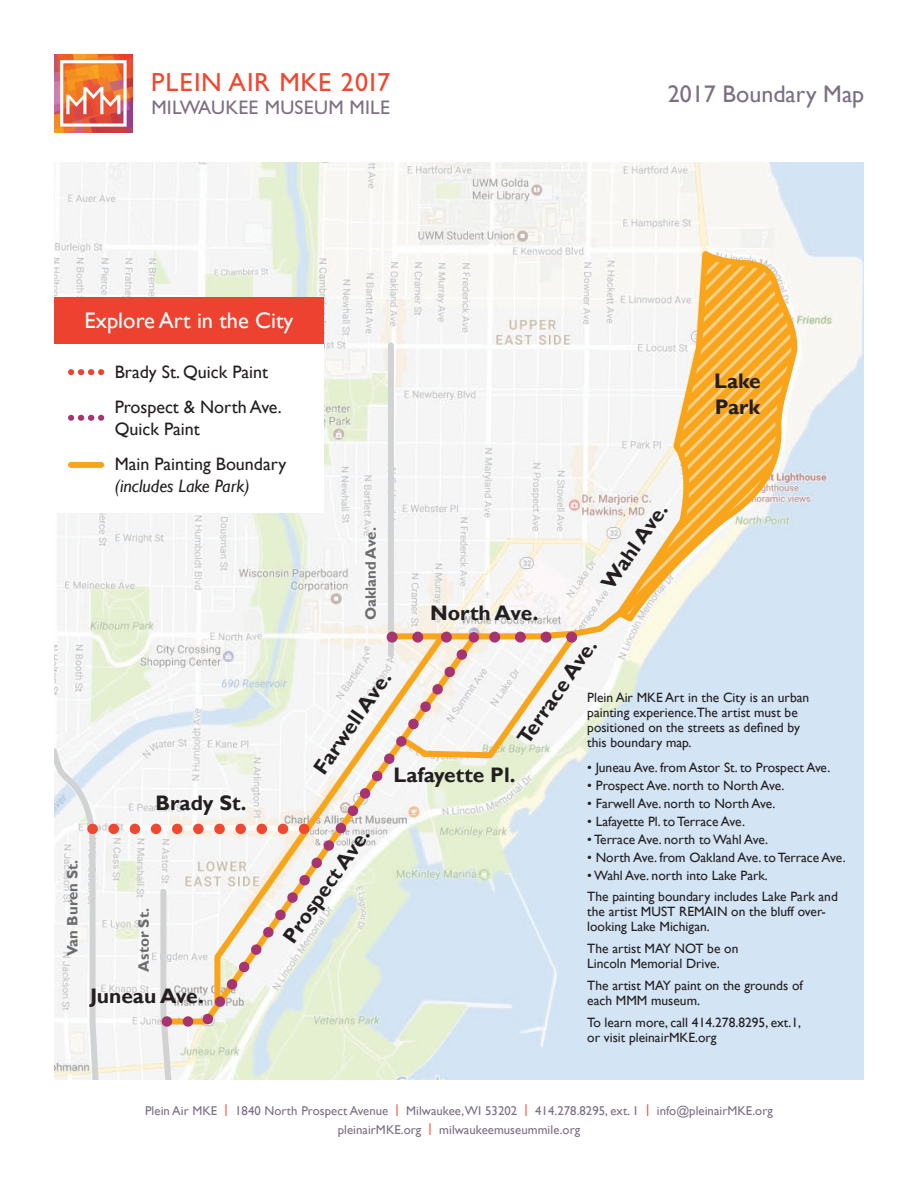
<style>
.page{position:relative;width:918px;height:1188px;background:#fff}
.page>*{position:absolute;margin:0;border:0;box-sizing:border-box;transform-origin:0 0}
.t1{font:26.25px "Gill Sans";letter-spacing:.02em;color:#ef4730}
.t2{font:24px "Gill Sans";color:#7c6f85}
.t3{font:22.5px "Gill Sans";color:#fff}
.t4{font:700 21px/25.2px "Gill Sans";color:#231f20}
.t5{font:19.65px "Gill Sans";letter-spacing:.01em;color:#7e6f84}
.t6{font:18px/35.1px "Gill Sans";color:#231f20}
.t7{font:italic 18px "Gill Sans";color:#231f20}
.t8{font:700 15px "Gill Sans";color:#6c6d70}
.t9{font:13.5px/15px "Gill Sans";color:#231f20}
.t10{font:12.75px/19.5px "Gill Sans";letter-spacing:.005em;color:#7c6f85;text-align:center}
.s1{color:#ee4231}
</style>
<div class="page">
<img style="left:54px;top:54px;width:79px;height:79px">
<svg style="left:60px;top:60px;width:67px;height:67px"></svg>
<img style="left:54px;top:162px;width:810px;height:918px">
<svg style="left:54px;top:745px;width:258px;height:335px"></svg>
<svg style="left:385px;top:254px;width:413px;height:507px"></svg>
<svg style="left:153px;top:623px;width:336px;height:409px"></svg>
<div style="left:387px;top:632px;width:11px;height:11px;background:#a53471;border-radius:50%"></div>
<div style="left:566px;top:632px;width:11px;height:11px;background:#a53471;border-radius:50%"></div>
<div style="left:541px;top:632px;width:11px;height:11px;background:#a53471;border-radius:50%"></div>
<div style="left:515px;top:632px;width:11px;height:11px;background:#a53471;border-radius:50%"></div>
<div style="left:489px;top:632px;width:11px;height:11px;background:#a53471;border-radius:50%"></div>
<div style="left:441px;top:632px;width:11px;height:11px;background:#a53471;border-radius:50%"></div>
<div style="left:412px;top:632px;width:11px;height:11px;background:#a53471;border-radius:50%"></div>
<div style="left:54px;top:297px;width:270px;height:47px;background:#ee4231"></div>
<div style="left:54px;top:344px;width:270px;height:169px;background:#fff"></div>
<svg style="left:81px;top:369px;width:21px;height:6px"></svg>
<svg style="left:81px;top:415px;width:21px;height:6px"></svg>
<div style="left:71px;top:462px;width:30px;height:6px;background:#f9a51b"></div>
<h1 class="t1" style="left:151px;top:66px;width:241px">PLEIN AIR MKE 2017</h1>
<h3 class="t5" style="left:152px;top:96px;width:240px">MILWAUKEE MUSEUM MILE</h3>
<h2 class="t2" style="left:668px;top:79px;width:198px">2017 Boundary Map</h2>
<h3 class="t3" style="left:85px;top:308px;width:210px">Explore Art in the City</h3>
<h3 class="t6" style="left:115px;top:355px;width:169px">Brady St. Quick Paint<br>Prospect &amp; North Ave.</h3>
<h3 class="t6" style="left:115px;top:412px;width:173px">Quick Paint<br>Main Painting Boundary</h3>
<h3 class="t7" style="left:115px;top:475px;width:137px">(includes Lake Park)</h3>
<p class="t8" style="left:362px;top:620px;width:94px;rotate:-90deg">Oakland Ave.</p>
<h3 class="t4" style="left:430px;top:601px;width:110px">North Ave.</h3>
<h3 class="t4" style="left:596px;top:580px;width:101px;rotate:-55deg">Wahl Ave.</h3>
<h3 class="t4" style="left:714px;top:369px;width:48px">Lake<br>Park</h3>
<h3 class="t4" style="left:156px;top:791px;width:92px">Brady St.</h3>
<p class="t8" style="left:64px;top:956px;width:98px;rotate:-90deg">Van Buren St.</p>
<p class="t8" style="left:135px;top:972px;width:65px;rotate:-90deg">Astor St.</p>
<h3 class="t4" style="left:90px;top:984px;width:115px">Juneau Ave.</h3>
<h3 class="t4" style="left:512px;top:735px;width:124px;rotate:-55deg">Terrace Ave.</h3>
<h3 class="t4" style="left:308px;top:765px;width:121px;rotate:-55deg">Farwell Ave.</h3>
<p class="t9" style="left:587px;top:690px;width:224px">Plein Air MKE Art in the City is an urban painting experience.The artist must be positioned on the streets as defined by this boundary map.</p>
<p class="t9" style="left:587px;top:760px;width:245px">• Juneau Ave. from Astor St. to Prospect Ave.</p>
<p class="t9" style="left:587px;top:778px;width:199px">• Prospect Ave. north to North Ave.</p>
<p class="t9" style="left:587px;top:796px;width:190px">• Farwell Ave. north to North Ave.</p>
<p class="t9" style="left:587px;top:814px;width:159px">• Lafayette Pl. to Terrace Ave.</p>
<p class="t9" style="left:587px;top:832px;width:182px">• Terrace Ave. north to Wahl Ave.</p>
<p class="t9" style="left:587px;top:850px;width:260px">• North Ave. from Oakland Ave. to Terrace Ave.</p>
<p class="t9" style="left:587px;top:864px;width:252px;line-height:21.8px">• Wahl Ave. north into Lake Park.<br>The painting boundary includes Lake Park and</p>
<p class="t9" style="left:587px;top:905px;width:240px">the artist MUST REMAIN on the bluff over&shy;looking Lake Michigan.</p>
<p class="t9" style="left:587px;top:941px;width:153px">The artist MAY NOT be on<br>Lincoln Memorial Drive.</p>
<p class="t9" style="left:587px;top:978px;width:217px">The artist MAY paint on the grounds of each MMM museum.</p>
<p class="t9" style="left:587px;top:1015px;width:215px">To learn more, call 414.278.8295, ext.1, or visit pleinairMKE.org</p>
<h3 class="t4" style="left:394px;top:762px;width:123px">Lafayette Pl.</h3>
<h3 class="t4" style="left:278px;top:934px;width:136px;rotate:-55deg">Prospect Ave.</h3>
<p class="t10" style="left:145px;top:1101px;width:629px">Plein Air MKE <span class="s1">|</span> 1840 North Prospect Avenue <span class="s1">|</span> Milwaukee, WI 53202 <span class="s1">|</span> 414.278.8295, ext. 1 <span class="s1">|</span> info@pleinairMKE.org pleinairMKE.org <span class="s1">|</span> milwaukeemuseummile.org</p>
</div>
